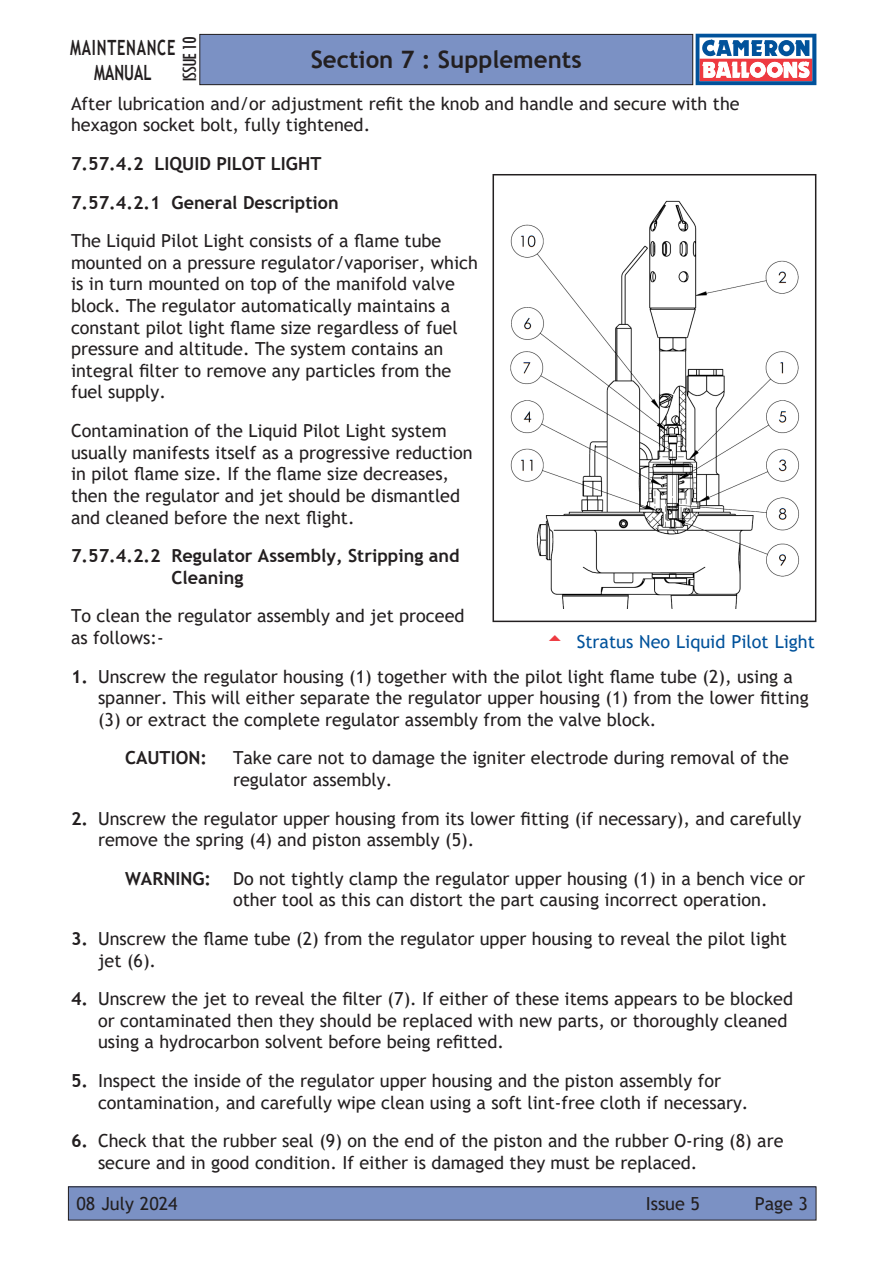
<style>
.page{position:relative;width:893px;height:1263px;background:#fff}
.page>*{position:absolute;margin:0;border:0;box-sizing:border-box;transform-origin:0 0}
.t1{font:700 24px "Trebuchet MS";color:#231f20}
.t2{font:700 21px/25.2px "Trebuchet MS";letter-spacing:.05em;color:#231f20;text-align:center;scale:.7 1}
.t3{font:condensed 21px "Tw Cen";letter-spacing:-.05em;color:#231f20}
.Body{font:18px/21.6px "Trebuchet MS";color:#231f20}
.Body-2{font:700 18px/21.6px "Trebuchet MS";color:#231f20}
.t4{font:18px "Trebuchet MS";color:#01529b}
.s1{font-weight:700}
</style>
<div class="page">
<svg style="left:696px;top:34px;width:120px;height:51px"></svg>
<div style="left:68px;top:1187px;width:748px;height:33px;background:#7b91c4"></div>
<div style="left:68px;top:1186px;width:748px;height:34px;border:1px solid #231f20"></div>
<div style="left:200px;top:34px;width:493px;height:51px;background:#7b91c4"></div>
<div style="left:199px;top:34px;width:494px;height:51px;border:1px solid #231f20"></div>
<img style="left:510px;top:200px;width:289px;height:409px">
<div style="left:492px;top:174px;width:324px;height:448px;border:2px solid #231f20"></div>
<p class="t2" style="left:70px;top:35px;width:152px">MAINTENANCE<br>MANUAL</p>
<p class="t3" style="left:177px;top:82px;width:47px;rotate:-90deg">ISSUE10</p>
<h1 class="t1" style="left:311px;top:45px;width:273px">Section 7 : Supplements</h1>
<p class="Body" style="left:71px;top:93px;width:670px">After lubrication and/or adjustment refit the knob and handle and secure with the hexagon socket bolt, fully tightened.</p>
<p class="Body-2" style="left:71px;top:153px;width:252px">7.57.4.2 LIQUID PILOT LIGHT</p>
<p class="Body-2" style="left:71px;top:191px;width:269px">7.57.4.2.1 General Description</p>
<p class="Body" style="left:71px;top:230px;width:408px">The Liquid Pilot Light consists of a flame tube mounted on a pressure regulator/vaporiser, which is in turn mounted on top of the manifold valve block. The regulator automatically maintains a constant pilot light flame size regardless of fuel pressure and altitude. The system contains an integral filter to remove any particles from the fuel supply.</p>
<p class="Body" style="left:71px;top:420px;width:403px">Contamination of the Liquid Pilot Light system usually manifests itself as a progressive reduction in pilot flame size. If the flame size decreases, then the regulator and jet should be dismantled and cleaned before the next flight.</p>
<p class="Body-2" style="left:172px;top:545px;width:289px;text-indent:-101px">7.57.4.2.2 Regulator Assembly, Stripping and<br>Cleaning</p>
<p class="Body" style="left:71px;top:605px;width:395px">To clean the regulator assembly and jet proceed as follows:-</p>
<p class="Body" style="left:98px;top:665px;width:712px;text-indent:-27px"><span class="s1">1.</span> Unscrew the regulator housing (1) together with the pilot light flame tube (2), using a spanner. This will either separate the regulator upper housing (1) from the lower fitting (3) or extract the complete regulator assembly from the valve block.</p>
<p class="Body-2" style="left:125px;top:747px;width:83px">CAUTION:</p>
<p class="Body" style="left:233px;top:747px;width:557px">Take care not to damage the igniter electrode during removal of the regulator assembly.</p>
<p class="Body" style="left:98px;top:807px;width:705px;text-indent:-27px"><span class="s1">2.</span> Unscrew the regulator upper housing from its lower fitting (if necessary), and carefully remove the spring (4) and piston assembly (5).</p>
<p class="Body" style="left:233px;top:867px;width:573px;text-indent:-108px"><span class="s1">WARNING:</span> Do not tightly clamp the regulator upper housing (1) in a bench vice or other tool as this can distort the part causing incorrect operation.</p>
<p class="Body" style="left:98px;top:928px;width:690px;text-indent:-27px"><span class="s1">3.</span> Unscrew the flame tube (2) from the regulator upper housing to reveal the pilot light jet (6).</p>
<p class="Body" style="left:98px;top:988px;width:696px;text-indent:-27px"><span class="s1">4.</span> Unscrew the jet to reveal the filter (7). If either of these items appears to be blocked or contaminated then they should be replaced with new parts, or thoroughly cleaned using a hydrocarbon solvent before being refitted.</p>
<p class="Body" style="left:98px;top:1070px;width:652px;text-indent:-27px"><span class="s1">5.</span> Inspect the inside of the regulator upper housing and the piston assembly for contamination, and carefully wipe clean using a soft lint-free cloth if necessary.</p>
<p class="Body" style="left:98px;top:1130px;width:687px;text-indent:-27px"><span class="s1">6.</span> Check that the rubber seal (9) on the end of the piston and the rubber O-ring (8) are secure and in good condition. If either is damaged they must be replaced.</p>
<p class="t4" style="left:577px;top:630px;width:240px">Stratus Neo Liquid Pilot Light</p>
<p class="Body" style="left:77px;top:1193px;width:103px">08 July 2024</p>
<p class="Body" style="left:646px;top:1193px;width:56px">Issue 5</p>
<p class="Body" style="left:755px;top:1193px;width:55px">Page 3</p>
</div>
